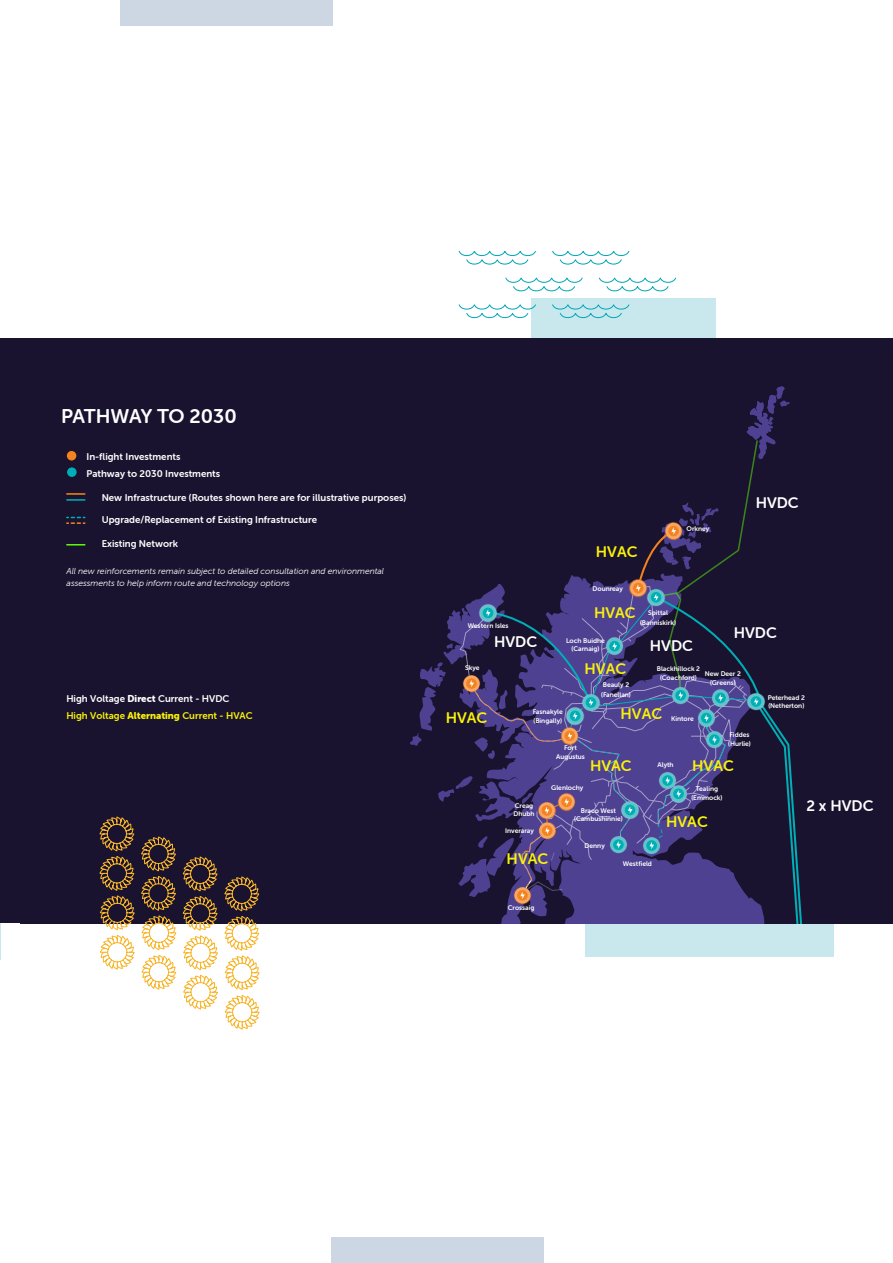
<style>
.page{position:relative;width:893px;height:1263px;background:#fff}
.page>*{position:absolute;margin:0;border:0;box-sizing:border-box;transform-origin:0 0}
.t1{font:19.8px "Museo Sans Rounded 700";letter-spacing:-.015em;color:#fff}
.t2{font:15.3px "Museo Sans Rounded 700";color:#f9f208}
.t3{font:15.3px "Museo Sans Rounded 700";color:#fff}
.t4{font:9.75px/17.1px "Museo Sans Rounded 700";color:#fff}
.t5{font:italic 8.7px/11.9px "Museo Sans Rounded 300";color:#fff}
.t6{font:6.75px/9.4px "Museo Sans Rounded 700";color:#fff;text-align:center}
.s1{font-family:"Museo Sans Rounded 900"}
.s2{color:#f9f208}
.s3{font-family:"Museo Sans Rounded 900";color:#f9f208}
</style>
<div class="page">
<div style="left:531px;top:299px;width:185px;height:147px;background:#c8e8ee"></div>
<div style="left:585px;top:809px;width:249px;height:147px;background:#c8e8ee"></div>
<div style="left:332px;top:1237px;width:212px;height:26px;background:#cdd7e3"></div>
<div style="left:120px;top:0;width:213px;height:26px;background:#cdd7e3"></div>
<hr style="left:0;top:778px;width:1px;height:182px;background:#c8e8ee">
<div style="left:0;top:339px;width:893px;height:584px;background:#19132f"></div>
<svg style="left:410px;top:386px;width:392px;height:537px"></svg>
<svg style="left:67px;top:544px;width:18px;height:1px"></svg>
<svg style="left:67px;top:493px;width:18px;height:8px"></svg>
<svg style="left:67px;top:517px;width:18px;height:7px"></svg>
<div style="left:67px;top:451px;width:9px;height:9px;background:#f4831f;border-radius:50%"></div>
<div style="left:67px;top:467px;width:10px;height:10px;background:#00aeb7;border-radius:50%"></div>
<svg style="left:99px;top:816px;width:161px;height:214px"></svg>
<svg style="left:458px;top:250px;width:218px;height:68px"></svg>
<p class="t1" style="left:61px;top:405px;width:177px">PATHWAY TO 2030</p>
<p class="t4" style="left:87px;top:448px;width:135px">In-flight Investments<br>Pathway to 2030 Investments</p>
<p class="t4" style="left:102px;top:489px;width:306px">New Infrastructure (Routes shown here are for illustrative purposes)</p>
<p class="t4" style="left:102px;top:511px;width:217px">Upgrade/Replacement of Existing Infrastructure</p>
<p class="t4" style="left:102px;top:535px;width:78px">Existing Network</p>
<p class="t5" style="left:67px;top:565px;width:319px">All new reinforcements remain subject to detailed consultation and environmental assessments to help inform route and technology options</p>
<p class="t4" style="left:66px;top:690px;width:188px">High Voltage <span class="s1">Direct</span> Current - HVDC<br><span class="s2">High Voltage</span> <span class="s3">Alternating</span> <span class="s2">Current - HVAC</span></p>
<p class="t6" style="left:468px;top:621px;width:42px">Western Isles</p>
<p class="t2" style="left:596px;top:543px;width:43px">HVAC</p>
<p class="t6" style="left:686px;top:524px;width:24px">Orkney</p>
<p class="t6" style="left:593px;top:584px;width:32px">Dounreay</p>
<p class="t2" style="left:594px;top:604px;width:43px">HVAC</p>
<p class="t6" style="left:640px;top:608px;width:37px">Spittal (Banniskirk)</p>
<p class="t3" style="left:494px;top:633px;width:45px">HVDC</p>
<p class="t3" style="left:650px;top:637px;width:45px">HVDC</p>
<p class="t6" style="left:566px;top:636px;width:40px;line-height:8.1px">Loch Buidhe (Carnaig)</p>
<p class="t3" style="left:756px;top:494px;width:45px">HVDC</p>
<p class="t3" style="left:734px;top:625px;width:45px">HVDC</p>
<p class="t6" style="left:465px;top:663px;width:16px">Skye</p>
<p class="t2" style="left:446px;top:709px;width:43px">HVAC</p>
<p class="t6" style="left:533px;top:707px;width:32px;text-align:left">Fasnakyle (Bingally)</p>
<p class="t2" style="left:584px;top:660px;width:43px">HVAC</p>
<p class="t2" style="left:620px;top:705px;width:43px">HVAC</p>
<p class="t6" style="left:657px;top:664px;width:45px">Blackhillock 2 (Coachford)</p>
<p class="t6" style="left:705px;top:669px;width:38px">New Deer 2 (Greens)</p>
<p class="t6" style="left:601px;top:680px;width:31px;text-align:left">Beauly 2 (Fanellan)</p>
<p class="t6" style="left:671px;top:714px;width:24px">Kintore</p>
<p class="t6" style="left:514px;top:802px;width:23px;line-height:8.1px;text-align:left">Creag<br>Dhubh</p>
<p class="t6" style="left:505px;top:826px;width:30px">Inveraray</p>
<p class="t6" style="left:556px;top:744px;width:30px;line-height:8.1px">Fort<br>Augustus</p>
<p class="t2" style="left:590px;top:757px;width:43px">HVAC</p>
<p class="t6" style="left:551px;top:783px;width:33px">Glenlochy</p>
<p class="t6" style="left:574px;top:807px;width:50px;line-height:8.1px">Braco West (Cambushinnie)</p>
<p class="t6" style="left:585px;top:841px;width:22px">Denny</p>
<p class="t6" style="left:657px;top:760px;width:18px">Alyth</p>
<p class="t6" style="left:728px;top:730px;width:24px;text-align:left">Fiddes (Hurlie)</p>
<p class="t2" style="left:692px;top:757px;width:43px">HVAC</p>
<p class="t6" style="left:691px;top:784px;width:33px">Tealing (Emmock)</p>
<p class="t2" style="left:666px;top:813px;width:43px">HVAC</p>
<p class="t2" style="left:507px;top:850px;width:43px">HVAC</p>
<p class="t6" style="left:508px;top:903px;width:28px">Crossaig</p>
<p class="t6" style="left:623px;top:859px;width:31px">Westfield</p>
<p class="t6" style="left:768px;top:693px;width:39px;line-height:8.1px;text-align:left">Peterhead 2 (Netherton)</p>
<p class="t3" style="left:806px;top:797px;width:69px">2 x HVDC</p>
</div>
